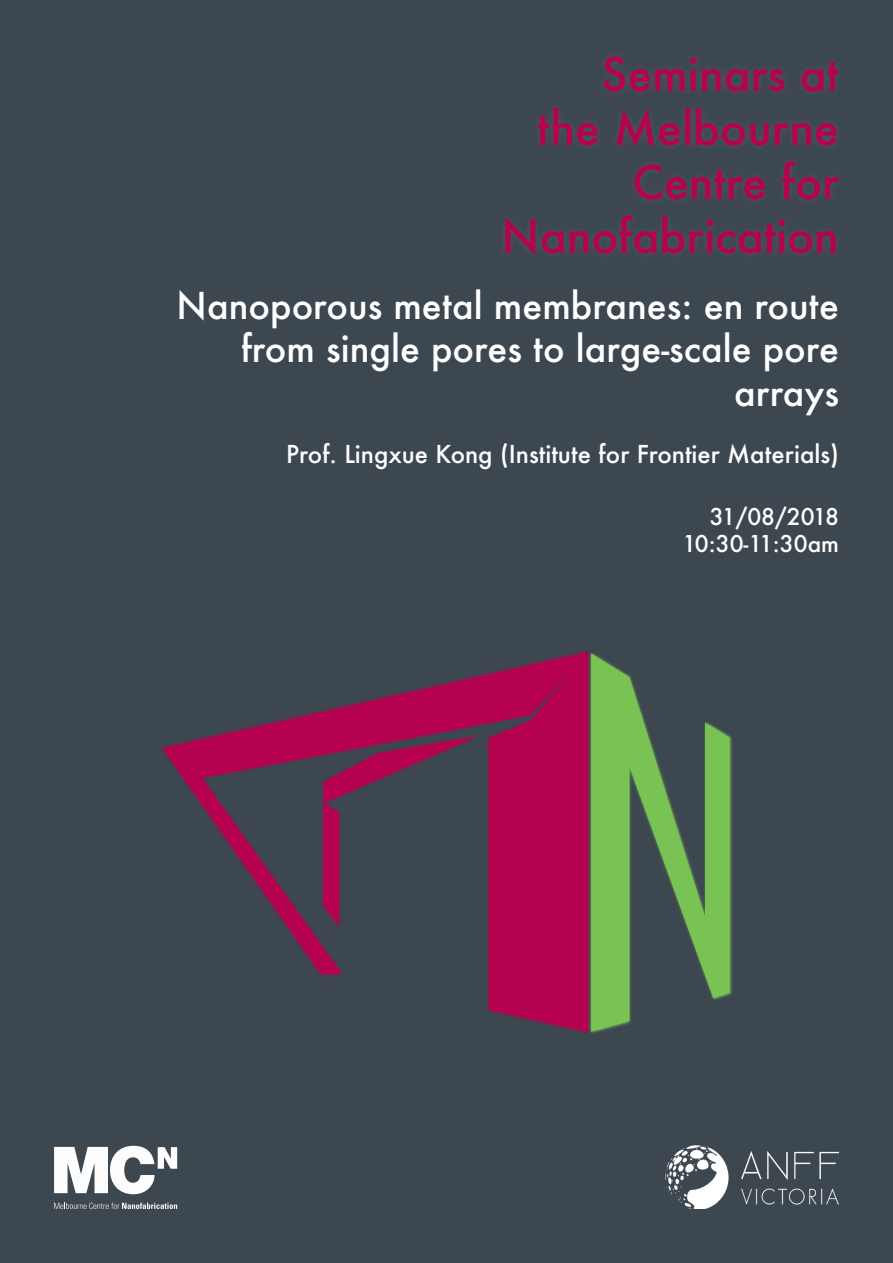
<style>
.page{position:relative;width:893px;height:1263px;background:#3d4750}
.page>*{position:absolute;margin:0;border:0;box-sizing:border-box;transform-origin:0 0}
.t1{font:500 45px/54px "Futura";color:#b60150;text-align:right}
.Paragraph_Style_1{font:500 36px/43.2px "Futura";color:#fff;text-align:right}
.Paragraph_Style_1-2{font:500 24px "Futura";color:#fff}
.t2{font:500 22.5px/27px "Futura";color:#fff;text-align:right}
</style>
<div class="page">
<img style="left:730px;top:736px;width:2px;height:259px">
<svg style="left:613px;top:665px;width:117px;height:363px"></svg>
<img style="left:161px;top:650px;width:452px;height:384px">
<img style="left:300px;top:712px;width:201px;height:115px">
<img style="left:299px;top:778px;width:65px;height:173px">
<img style="left:464px;top:714px;width:50px;height:320px">
<svg style="left:54px;top:1202px;width:123px;height:7px"></svg>
<svg style="left:54px;top:1146px;width:123px;height:48px"></svg>
<img style="left:665px;top:1146px;width:174px;height:63px">
<p class="t1" style="left:501px;top:47px;width:339px">Seminars at<br>the Melbourne<br>Centre for<br>Nanofabrication</p>
<p class="Paragraph_Style_1" style="left:176px;top:284px;width:664px">Nanoporous metal membranes: en route from single pores to large-scale pore arrays</p>
<p class="Paragraph_Style_1-2" style="left:286px;top:438px;width:554px">Prof. Lingxue Kong (Institute for Frontier Materials)</p>
<p class="t2" style="left:682px;top:503px;width:158px">31/08/2018<br>10:30-11:30am</p>
</div>
